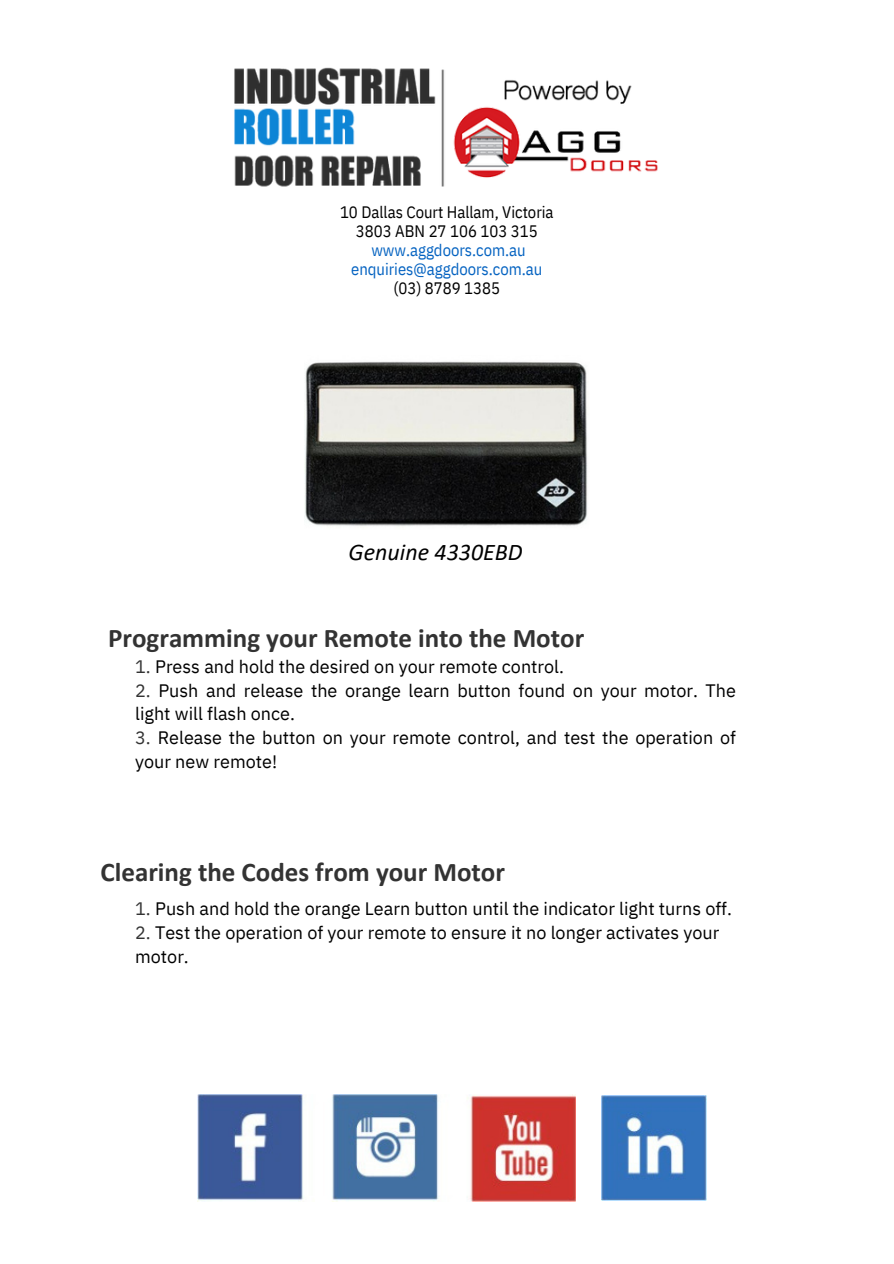
<style>
.page{position:relative;width:894px;height:1264px;background:#fff}
.page>*{position:absolute;margin:0;border:0;box-sizing:border-box;transform-origin:0 0}
.t1{font:700 27px "Calibri";color:#333}
.t2{font:italic 24px "Calibri";color:#000}
.t3{font:18px/23.7px "IBM Plex Sans";color:#000}
.t4{font:16.5px/19.2px "IBM Plex Sans Cond";color:#000;text-align:center}
.t5{font:16.5px/19.2px "IBM Plex Sans Cond";color:#0563c1;text-align:center}
.s1{color:#333}
</style>
<div class="page">
<img style="left:304px;top:361px;width:284px;height:166px">
<img style="left:198px;top:1094px;width:377px;height:107px">
<img style="left:601px;top:1095px;width:105px;height:105px">
<img style="left:234px;top:67px;width:424px;height:120px">
<p class="t4" style="left:340px;top:202px;width:215px">10 Dallas Court Hallam, Victoria<br>3803 ABN 27 106 103 315</p>
<p class="t5" style="left:351px;top:240px;width:193px">www.aggdoors.com.au enquiries@aggdoors.com.au</p>
<p class="t4" style="left:393px;top:278px;width:108px">(03) 8789 1385</p>
<p class="t2" style="left:348px;top:541px;width:175px">Genuine 4330EBD</p>
<h1 class="t1" style="left:108px;top:626px;width:477px">Programming your Remote into the Motor</h1>
<p class="t3" style="left:135px;top:654px;width:430px"><span class="s1">1.</span> Press and hold the desired on your remote control.</p>
<p class="t3" style="left:135px;top:678px;width:602px"><span class="s1">2.</span> Push and release the orange learn button found on your motor. The light will flash once.</p>
<h1 class="t3" style="left:135px;top:725px;width:602px"><span class="s1">3.</span> Release the button on your remote control, and test the operation of your new remote!</h1>
<h2 class="t1" style="left:100px;top:860px;width:406px">Clearing the Codes from your Motor</h2>
<p class="t3" style="left:135px;top:896px;width:598px"><span class="s1">1.</span> Push and hold the orange Learn button until the indicator light turns off.</p>
<p class="t3" style="left:135px;top:920px;width:585px"><span class="s1">2.</span> Test the operation of your remote to ensure it no longer activates your motor.</p>
</div>
